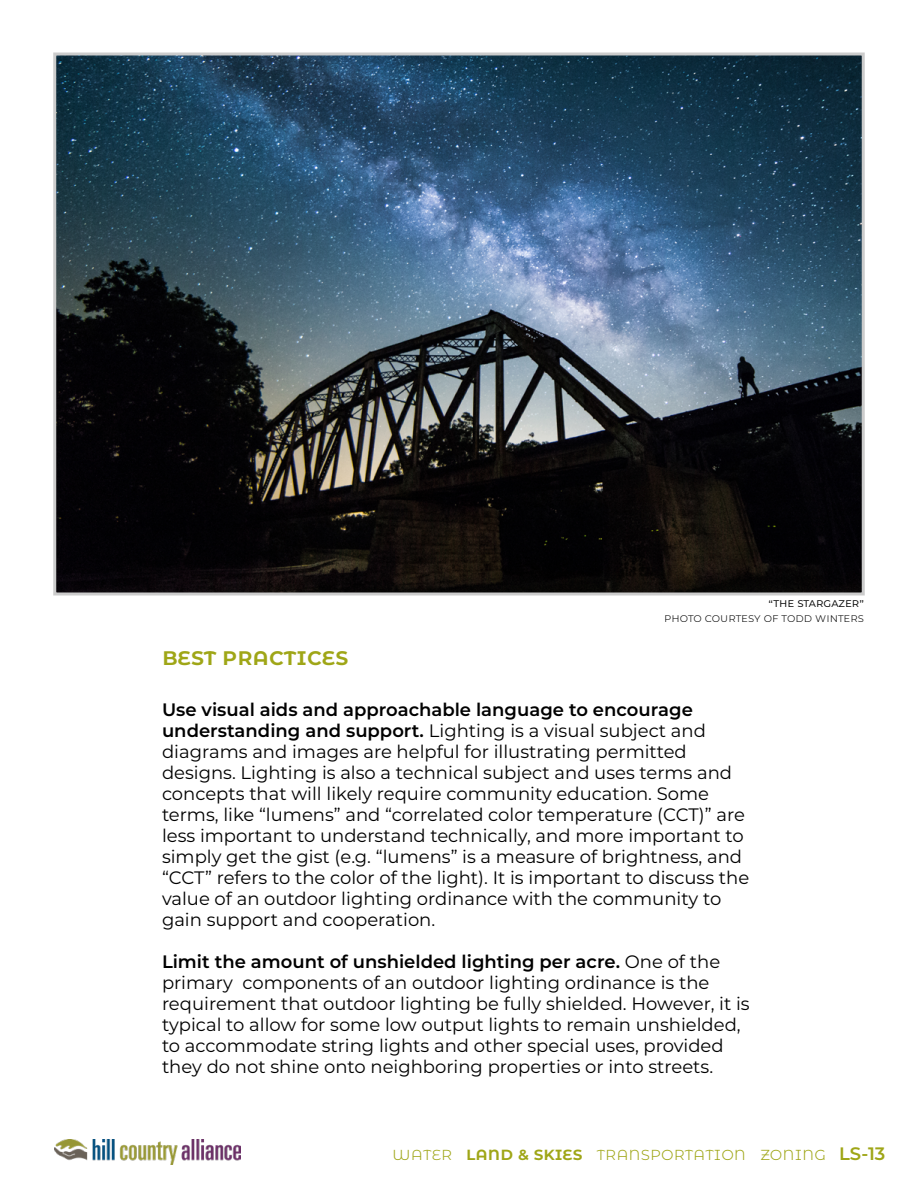
<style>
.page{position:relative;width:918px;height:1188px;background:#fff}
.page>*{position:absolute;margin:0;border:0;box-sizing:border-box;transform-origin:0 0}
.t1{font:600 24px "Montserrat";color:#9fa617}
.t2{font:18px/21px "Montserrat";color:#000}
.t3{font:300 18px "Montserrat";color:#9fa617}
.t4{font:300 12px "Montserrat";color:#000}
.t5{font:12px "Montserrat";color:#000}
.s1{font-weight:600}
</style>
<div class="page">
<img style="left:54px;top:1139px;width:186px;height:26px">
<img style="left:57px;top:56px;width:804px;height:536px">
<div style="left:53px;top:52px;width:812px;height:544px;border:3px solid #ccc"></div>
<h1 class="t1" style="left:162px;top:640px;width:188px">best practices</h1>
<p class="t5" style="left:768px;top:595px;width:97px">“the stargazer”</p>
<p class="t4" style="left:664px;top:609px;width:201px">photo courtesy of todd winters</p>
<p class="t2" style="left:162px;top:698px;width:589px"><span class="s1">Use visual aids and approachable language to encourage understanding and support.</span> Lighting is a visual subject and diagrams and images are helpful for illustrating permitted designs. Lighting is also a technical subject and uses terms and concepts that will likely require community education. Some terms, like “lumens” and “correlated color temperature (CCT)” are less important to understand technically, and more important to simply get the gist (e.g. “lumens” is a measure of brightness, and “CCT” refers to the color of the light). It is important to discuss the value of an outdoor lighting ordinance with the community to gain support and cooperation.</p>
<p class="t2" style="left:162px;top:950px;width:589px"><span class="s1">Limit the amount of unshielded lighting per acre.</span> One of the primary components of an outdoor lighting ordinance is the requirement that outdoor lighting be fully shielded. However, it is typical to allow for some low output lights to remain unshielded, to accommodate string lights and other special uses, provided they do not shine onto neighboring properties or into streets.</p>
<p class="t3" style="left:392px;top:1141px;width:495px">water <span class="s1">land &amp; skies</span> transportation zoning <span class="s1">LS-13</span></p>
</div>
